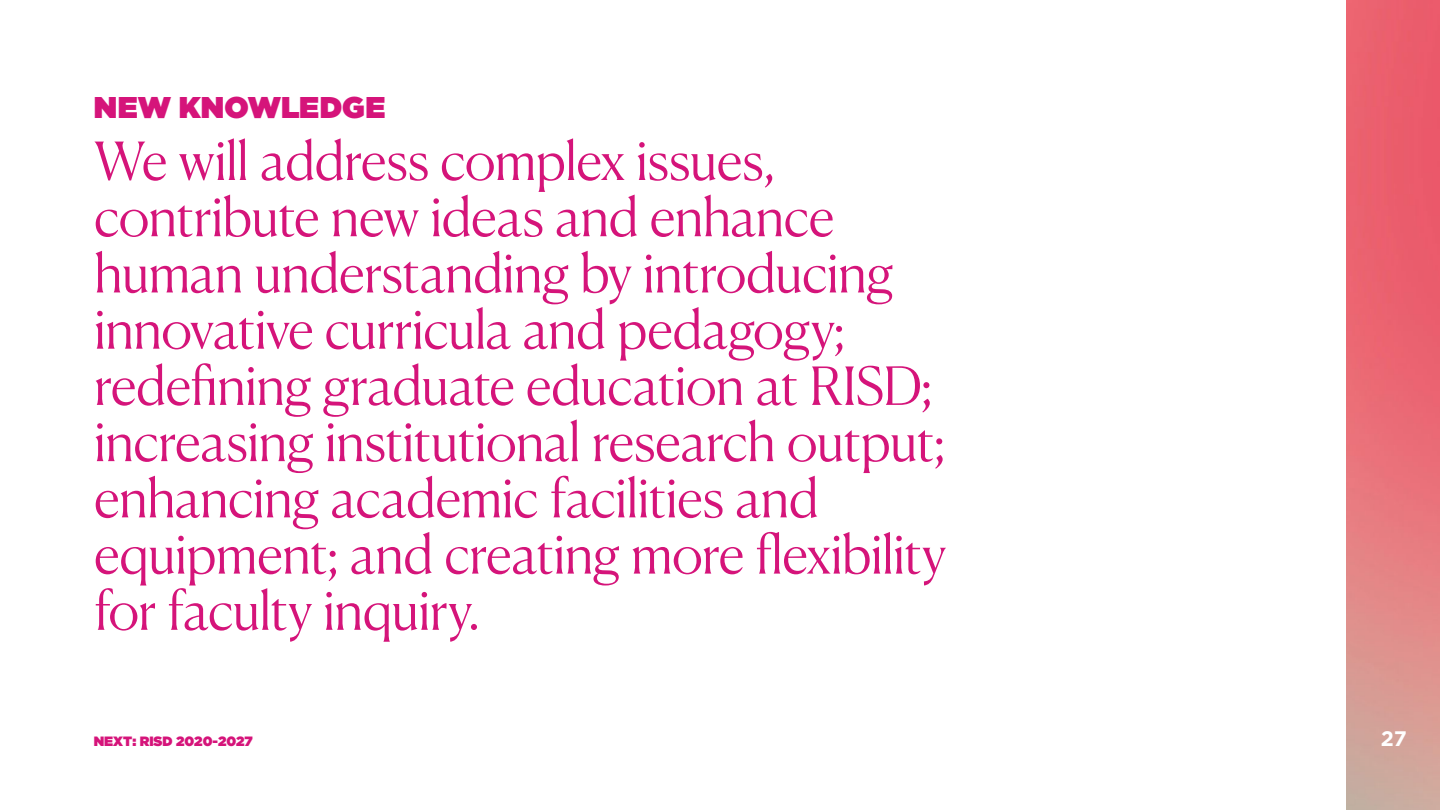
<style>
.page{position:relative;width:1440px;height:810px;background:#fff}
.page>*{position:absolute;margin:0;border:0;box-sizing:border-box;transform-origin:0 0}
.t1{font:300 52.5px/56.2px "Canela Deck";letter-spacing:-.025em;color:#d5147a}
.t2{font:900 30px "Gotham";letter-spacing:.005em;color:#d5147a}
.t3{font:700 21px "Gotham";color:#fff}
.t4{font:900 13.5px "Gotham";color:#d5147a}
</style>
<div class="page">
<img style="left:1346px;top:0;width:94px;height:810px">
<p class="t2" style="left:94px;top:86px;width:293px">NEW KNOWLEDGE</p>
<p class="t1" style="left:94px;top:128px;width:854px">We will address complex issues, contribute new ideas and enhance human understanding by introducing innovative curricula and pedagogy; redefining graduate education at RISD; increasing institutional research output; enhancing academic facilities and equipment; and creating more flexibility for faculty inquiry.</p>
<p class="t4" style="left:94px;top:732px;width:161px">NEXT: RISD 2020-2027</p>
<p class="t3" style="left:1381px;top:725px;width:27px">27</p>
</div>
